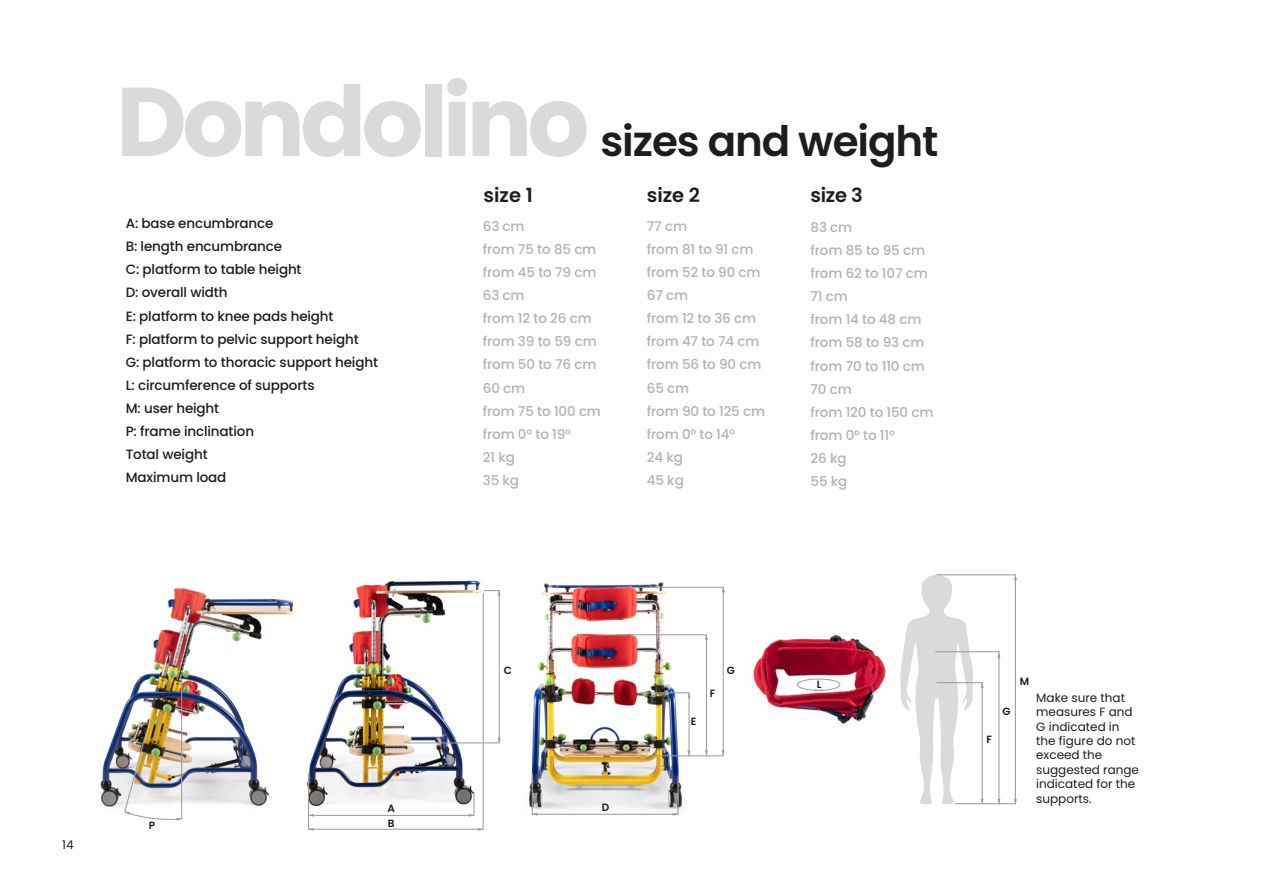
<style>
.page{position:relative;width:1263px;height:893px;background:#fff}
.page>*{position:absolute;margin:0;border:0;box-sizing:border-box;transform-origin:0 0}
.t1{font:700 97.5px "Poppins";letter-spacing:-.05em;color:#dadada}
.t2{font:600 42px "Poppins";letter-spacing:-.025em;color:#1d1d1b}
.t3{font:600 19.5px "Poppins";color:#1d1d1b}
.t4{font:500 13.5px/23.1px "Poppins";letter-spacing:-.01em;color:#b3b2b2}
.t5{font:500 13.5px/23.1px "Poppins";letter-spacing:-.01em;color:#1d1d1b}
.t6{font:12px/14.4px "Poppins";color:#1d1d1b}
.t7{font:600 10.5px/14.5px "Poppins";color:#1d1d1b}
</style>
<div class="page">
<img style="left:306px;top:580px;width:176px;height:205px">
<img style="left:529px;top:581px;width:154px;height:228px">
<svg style="left:531px;top:772px;width:148px;height:44px"></svg>
<img style="left:614px;top:586px;width:111px;height:171px">
<img style="left:100px;top:587px;width:192px;height:220px">
<img style="left:307px;top:590px;width:194px;height:241px">
<img style="left:124px;top:678px;width:59px;height:143px">
<img style="left:753px;top:634px;width:133px;height:90px">
<div style="left:797px;top:678px;width:43px;height:13px;border:1px solid #9d9d9c;border-radius:50%"></div>
<svg style="left:815px;top:689px;width:7px;height:2px"></svg>
<svg style="left:900px;top:574px;width:117px;height:231px"></svg>
<h1 class="t1" style="left:116px;top:65px;width:475px">Dondolino</h1>
<h2 class="t2" style="left:600px;top:117px;width:340px">sizes and weight</h2>
<p class="t5" style="left:126px;top:212px;width:254px">A: base encumbrance<br>B: length encumbrance<br>C: platform to table height<br>D: overall width<br>E: platform to knee pads height<br>F: platform to pelvic support height<br>G: platform to thoracic support height<br>L: circumference of supports<br>M: user height<br>P: frame inclination<br>Total weight<br>Maximum load</p>
<h3 class="t3" style="left:484px;top:184px;width:51px">size 1</h3>
<h3 class="t3" style="left:647px;top:184px;width:55px">size 2</h3>
<h3 class="t3" style="left:810px;top:184px;width:54px">size 3</h3>
<p class="t4" style="left:483px;top:215px;width:120px">63 cm<br>from 75 to 85 cm from 45 to 79 cm<br>63 cm<br>from 12 to 26 cm from 39 to 59 cm from 50 to 76 cm<br>60 cm<br>from 75 to 100 cm from 0° to 19°<br>21 kg<br>35 kg</p>
<p class="t4" style="left:810px;top:216px;width:124px">83 cm<br>from 85 to 95 cm from 62 to 107 cm<br>71 cm<br>from 14 to 48 cm from 58 to 93 cm from 70 to 110 cm<br>70 cm<br>from 120 to 150 cm from 0° to 11°<br>26 kg<br>55 kg</p>
<p class="t4" style="left:647px;top:215px;width:120px">77 cm<br>from 81 to 91 cm from 52 to 90 cm<br>67 cm<br>from 12 to 36 cm from 47 to 74 cm from 56 to 90 cm<br>65 cm<br>from 90 to 125 cm from 0° to 14°<br>24 kg<br>45 kg</p>
<p class="t6" style="left:62px;top:838px;width:13px">14</p>
<p class="t7" style="left:149px;top:818px;width:8px">P</p>
<p class="t7" style="left:387px;top:801px;width:9px">A<br>B</p>
<p class="t7" style="left:504px;top:663px;width:10px">C</p>
<p class="t7" style="left:602px;top:800px;width:9px">D</p>
<p class="t7" style="left:691px;top:714px;width:7px">E</p>
<p class="t7" style="left:710px;top:686px;width:7px">F</p>
<p class="t7" style="left:727px;top:663px;width:10px">G</p>
<p class="t7" style="left:817px;top:677px;width:6px">L</p>
<p class="t7" style="left:986px;top:732px;width:7px">F</p>
<p class="t7" style="left:1002px;top:704px;width:10px">G</p>
<p class="t7" style="left:1020px;top:674px;width:11px">M</p>
<p class="t6" style="left:1036px;top:690px;width:104px">Make sure that measures F and<br>G indicated in the figure do not exceed the suggested range indicated for the supports.</p>
</div>
